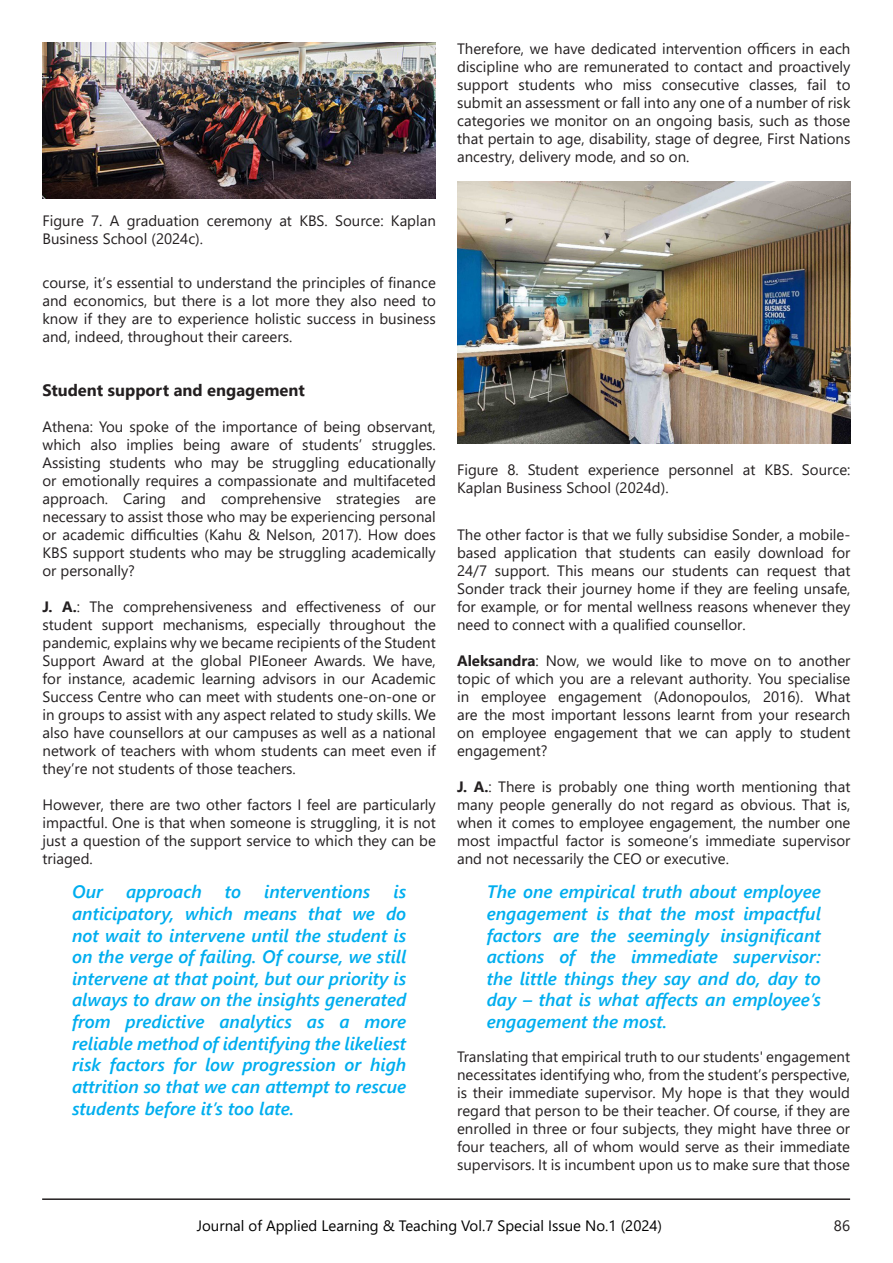
<style>
.page{position:relative;width:893px;height:1263px;background:#fff}
.page>*{position:absolute;margin:0;border:0;box-sizing:border-box;transform-origin:0 0}
.t1{font:italic 600 18px/21.6px "Segoe UI";color:#00aeef;text-align:justify}
.t2{font:700 16.5px "Segoe UI";color:#231f20}
.t3{font:15px/18px "Segoe UI";color:#231f20;text-align:justify}
.t4{font:15px "Segoe UI";color:#000}
.s1{font-weight:700}
</style>
<div class="page">
<hr style="left:42px;top:1198px;width:808px;height:2px;background:#231f20">
<img style="left:43px;top:43px;width:393px;height:155px">
<img style="left:457px;top:181px;width:393px;height:263px">
<p class="t3" style="left:43px;top:210px;width:395px">Figure 7. A graduation ceremony at KBS. Source: Kaplan<br>Business School (2024c).</p>
<p class="t3" style="left:43px;top:272px;width:395px">course, it’s essential to understand the principles of finance and economics, but there is a lot more they also need to know if they are to experience holistic success in business and, indeed, throughout their careers.</p>
<p class="t2" style="left:43px;top:375px;width:264px">Student support and engagement</p>
<p class="t3" style="left:43px;top:416px;width:395px">Athena: You spoke of the importance of being observant, which also implies being aware of students’ struggles.<br>Assisting students who may be struggling educationally or emotionally requires a compassionate and multifaceted approach. Caring and comprehensive strategies are necessary to assist those who may be experiencing personal or academic difficulties (Kahu &amp; Nelson, 2017). How does KBS support students who may be struggling academically or personally?</p>
<p class="t3" style="left:43px;top:596px;width:395px"><span class="s1">J. A.</span>: The comprehensiveness and effectiveness of our student support mechanisms, especially throughout the pandemic, explains why we became recipients of the Student Support Award at the global PIEoneer Awards. We have, for instance, academic learning advisors in our Academic Success Centre who can meet with students one-on-one or in groups to assist with any aspect related to study skills. We also have counsellors at our campuses as well as a national network of teachers with whom students can meet even if they’re not students of those teachers.</p>
<p class="t3" style="left:43px;top:794px;width:395px">However, there are two other factors I feel are particularly impactful. One is that when someone is struggling, it is not just a question of the support service to which they can be triaged.</p>
<p class="t1" style="left:72px;top:878px;width:32px">Our</p>
<p class="t1" style="left:126px;top:878px;width:77px">approach</p>
<p class="t1" style="left:225px;top:878px;width:18px">to</p>
<p class="t1" style="left:264px;top:878px;width:108px">interventions</p>
<p class="t1" style="left:72px;top:878px;width:336px;text-indent:321px">is anticipatory, which means that we do not wait to intervene until the student is on the verge of failing. Of course, we still intervene at that point, but our priority is always to draw on the insights generated from predictive analytics as a more reliable method of identifying the likeliest risk factors for low progression or high attrition so that we can attempt to rescue students before it’s too late.</p>
<p class="t3" style="left:457px;top:38px;width:395px">Therefore, we have dedicated intervention officers in each discipline who are remunerated to contact and proactively support students who miss consecutive classes, fail to submit an assessment or fall into any one of a number of risk categories we monitor on an ongoing basis, such as those that pertain to age, disability, stage of degree, First Nations ancestry, delivery mode, and so on.</p>
<p class="t3" style="left:457px;top:460px;width:395px">Figure 8. Student experience personnel at KBS. Source:<br>Kaplan Business School (2024d).</p>
<p class="t3" style="left:457px;top:524px;width:395px">The other factor is that we fully subsidise Sonder, a mobile&shy;based application that students can easily download for 24/7 support. This means our students can request that Sonder track their journey home if they are feeling unsafe, for example, or for mental wellness reasons whenever they need to connect with a qualified counsellor.</p>
<p class="t3" style="left:457px;top:650px;width:395px"><span class="s1">Aleksandra</span>: Now, we would like to move on to another topic of which you are a relevant authority. You specialise in employee engagement (Adonopoulos, 2016). What are the most important lessons learnt from your research on employee engagement that we can apply to student engagement?</p>
<p class="t3" style="left:457px;top:776px;width:395px"><span class="s1">J. A.</span>: There is probably one thing worth mentioning that many people generally do not regard as obvious. That is, when it comes to employee engagement, the number one most impactful factor is someone’s immediate supervisor and not necessarily the CEO or executive.</p>
<p class="t1" style="left:487px;top:878px;width:336px">The one empirical truth about employee engagement is that the most impactful factors are the seemingly insignificant actions of the immediate supervisor: the little things they say and do, day to day – that is what affects an employee’s engagement the most.</p>
<p class="t3" style="left:457px;top:1046px;width:394px">Translating that empirical truth to our students' engagement necessitates identifying who, from the student’s perspective, is their immediate supervisor. My hope is that they would regard that person to be their teacher. Of course, if they are enrolled in three or four subjects, they might have three or four teachers, all of whom would serve as their immediate supervisors. It is incumbent upon us to make sure that those</p>
<p class="t4" style="left:197px;top:1211px;width:467px">Journal of Applied Learning &amp; Teaching Vol.7 Special Issue No.1 (2024)</p>
<p class="t3" style="left:834px;top:1215px;width:18px">86</p>
</div>
